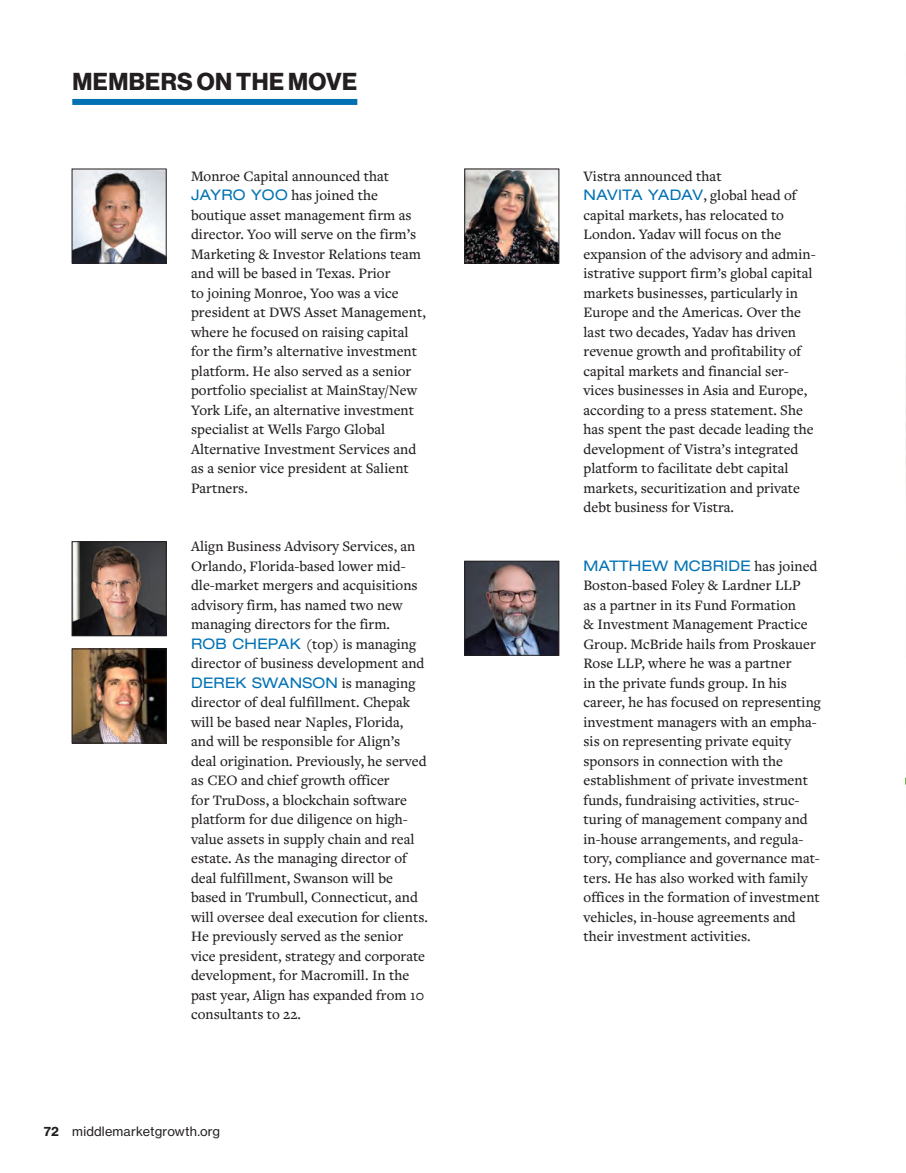
<style>
.page{position:relative;width:906px;height:1173px;background:#fff}
.page>*{position:absolute;margin:0;border:0;box-sizing:border-box;transform-origin:0 0}
.t1{font:700 24px "Neue Haas Grotesk Display";letter-spacing:.015em;color:#231f20}
.t2{font:500 15px/19.5px "Freight Text Pro";color:#231f20}
.t3{font:expanded 14.7px "Helvetica Neue";letter-spacing:.02em;color:#0072b4}
.t4{font:12.75px "Neue Haas Grotesk Text";letter-spacing:.015em;color:#231f20}
.s1{font-family:"Helvetica Neue";font-weight:400;font-stretch:expanded;font-size:14.7px;color:#0072b4}
.s2{font-family:"Freight Text Pro";font-weight:500;font-stretch:normal;font-size:15px;color:#231f20}
.s3{font-weight:700}
</style>
<div class="page">
<img style="left:905px;top:354px;width:1px;height:431px">
<div style="left:72px;top:99px;width:285px;height:6px;background:#0072b4"></div>
<img style="left:466px;top:171px;width:91px;height:90px">
<div style="left:464px;top:169px;width:95px;height:94px;border:1px solid #231f20"></div>
<img style="left:74px;top:171px;width:90px;height:90px">
<div style="left:72px;top:169px;width:94px;height:94px;border:1px solid #231f20"></div>
<img style="left:466px;top:563px;width:91px;height:90px">
<div style="left:464px;top:561px;width:95px;height:94px;border:1px solid #231f20"></div>
<img style="left:74px;top:543px;width:90px;height:91px">
<div style="left:72px;top:541px;width:94px;height:95px;border:1px solid #231f20"></div>
<img style="left:74px;top:651px;width:90px;height:90px">
<div style="left:72px;top:649px;width:94px;height:94px;border:1px solid #231f20"></div>
<h1 class="t1" style="left:72px;top:67px;width:286px">MEMBERS ON THE MOVE</h1>
<p class="t2" style="left:191px;top:166px;width:236px">Monroe Capital announced that <span class="s1">JAYRO YOO</span> has joined the boutique asset management firm as director. Yoo will serve on the firm’s Marketing &amp; Investor Relations team and will be based in Texas. Prior<br>to joining Monroe, Yoo was a vice president at DWS Asset Management, where he focused on raising capital for the firm’s alternative investment platform. He also served as a senior portfolio specialist at MainStay/New York Life, an alternative investment specialist at Wells Fargo Global Alternative Investment Services and as a senior vice president at Salient Partners.</p>
<p class="t2" style="left:191px;top:536px;width:235px">Align Business Advisory Services, an Orlando, Florida-based lower mid&shy;dle-market mergers and acquisitions advisory firm, has named two new managing directors for the firm.<br><span class="s1">ROB CHEPAK</span> (top) is managing director of business development and</p>
<p class="t3" style="left:191px;top:674px;width:226px">DEREK SWANSON <span class="s2">is managing</span></p>
<p class="t2" style="left:191px;top:692px;width:238px">director of deal fulfillment. Chepak will be based near Naples, Florida, and will be responsible for Align’s deal origination. Previously, he served as CEO and chief growth officer<br>for TruDoss, a blockchain software platform for due diligence on high&shy;value assets in supply chain and real estate. As the managing director of deal fulfillment, Swanson will be based in Trumbull, Connecticut, and will oversee deal execution for clients.<br>He previously served as the senior vice president, strategy and corporate development, for Macromill. In the past year, Align has expanded from 10 consultants to 22.</p>
<p class="t4" style="left:44px;top:1124px;width:178px"><span class="s3">72</span> middlemarketgrowth.org</p>
<p class="t2" style="left:583px;top:166px;width:233px">Vistra announced that<br><span class="s1">NAVITA YADAV</span>, global head of capital markets, has relocated to London. Yadav will focus on the expansion of the advisory and admin&shy;istrative support firm’s global capital markets businesses, particularly in Europe and the Americas. Over the last two decades, Yadav has driven revenue growth and profitability of capital markets and financial ser&shy;vices businesses in Asia and Europe, according to a press statement. She has spent the past decade leading the development of Vistra’s integrated platform to facilitate debt capital markets, securitization and private debt business for Vistra.</p>
<p class="t3" style="left:583px;top:557px;width:235px">MATTHEW MCBRIDE <span class="s2">has joined</span></p>
<p class="t2" style="left:583px;top:575px;width:239px">Boston-based Foley &amp; Lardner LLP<br>as a partner in its Fund Formation<br>&amp; Investment Management Practice Group. McBride hails from Proskauer Rose LLP, where he was a partner<br>in the private funds group. In his career, he has focused on representing investment managers with an empha&shy;sis on representing private equity sponsors in connection with the establishment of private investment funds, fundraising activities, struc&shy;turing of management company and in-house arrangements, and regula&shy;tory, compliance and governance mat&shy;ters. He has also worked with family offices in the formation of investment vehicles, in-house agreements and their investment activities.</p>
</div>
